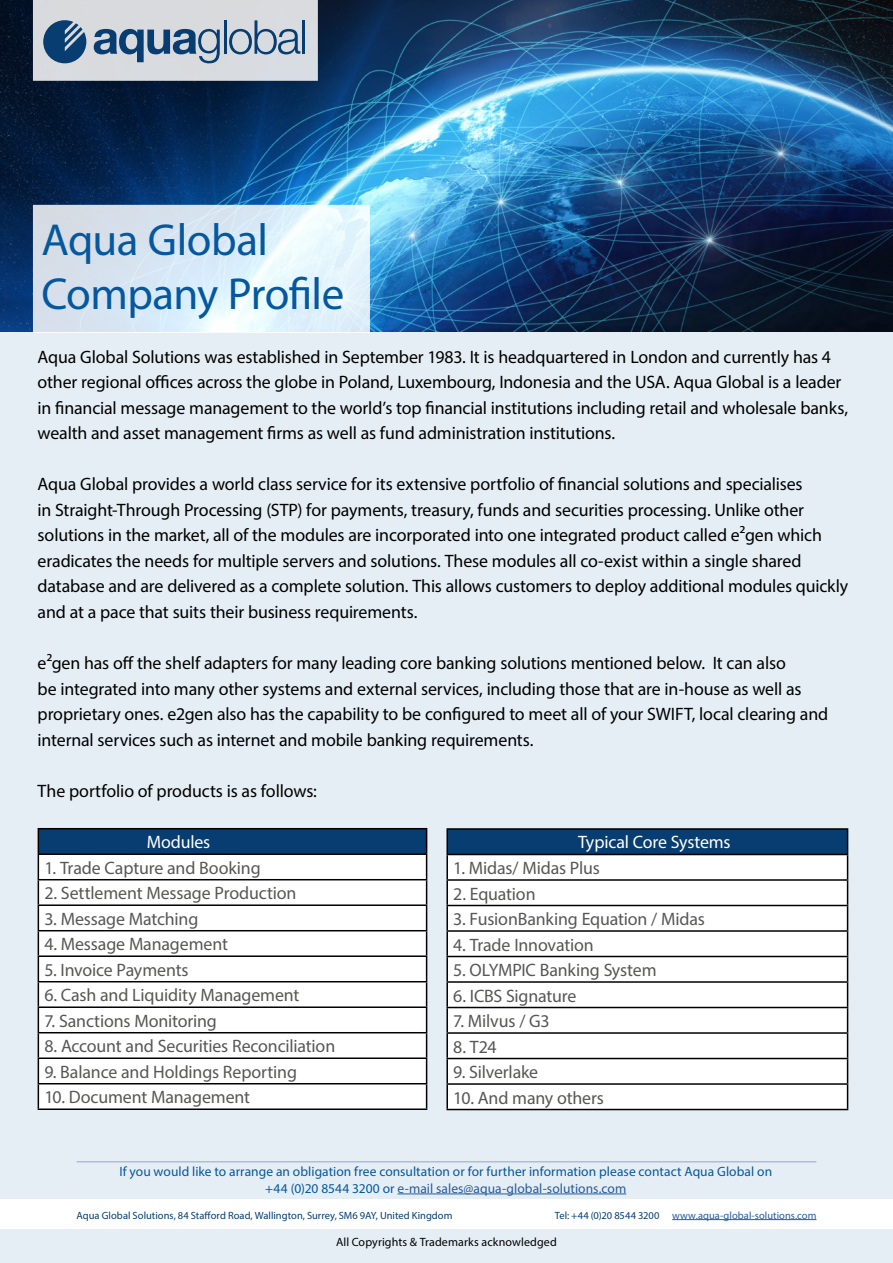
<style>
.page{position:relative;width:893px;height:1263px;background:#fff}
.page>*{position:absolute;margin:0;border:0;box-sizing:border-box;transform-origin:0 0}
.t1{font:45px/54px "Myriad Pro";letter-spacing:-.015em;color:#05589e}
.t2{font:18px/25.5px "Myriad Pro";letter-spacing:-.01em;color:#000}
.t3{font:18px "Myriad Pro";letter-spacing:-.01em;color:#575756}
.t4{font:18px "Myriad Pro";letter-spacing:-.01em;color:#fff}
.t5{font:13.5px/16.2px "Myriad Pro";letter-spacing:.005em;color:#05589e;text-align:center}
.t6{font:12px "Myriad Pro";letter-spacing:.01em;color:#000}
.t7{font:10.5px "Myriad Pro";letter-spacing:.005em;color:#073d70}
.t8{font:10.5px "Myriad Pro";letter-spacing:.005em;color:#275b9b}
.s1{color:#275b9b}
.s2{color:#073d70}
</style>
<div class="page">
<img style="left:0;top:0;width:893px;height:333px">
<div style="left:0;top:333px;width:893px;height:930px;background:#e6eef5"></div>
<div style="left:0;top:1199px;width:893px;height:30px;background:#fff"></div>
<hr style="left:672px;top:1219px;width:144px;height:1px;background:#275b9b">
<div style="left:38px;top:829px;width:389px;height:25px;background:#073d70"></div>
<div style="left:39px;top:855px;width:387px;height:253px;background:#fff"></div>
<hr style="left:38px;top:828px;width:389px;height:1px;background:#000">
<hr style="left:38px;top:853px;width:389px;height:2px;background:#000">
<hr style="left:38px;top:879px;width:389px;height:1px;background:#000">
<hr style="left:38px;top:904px;width:389px;height:2px;background:#000">
<hr style="left:38px;top:930px;width:389px;height:1px;background:#000">
<hr style="left:38px;top:955px;width:389px;height:2px;background:#000">
<hr style="left:38px;top:981px;width:389px;height:1px;background:#000">
<hr style="left:38px;top:1006px;width:389px;height:2px;background:#000">
<hr style="left:38px;top:1032px;width:389px;height:1px;background:#000">
<hr style="left:38px;top:1057px;width:389px;height:2px;background:#000">
<hr style="left:38px;top:1083px;width:389px;height:1px;background:#000">
<svg style="left:38px;top:829px;width:1px;height:279px"></svg>
<svg style="left:426px;top:829px;width:1px;height:279px"></svg>
<hr style="left:38px;top:1108px;width:389px;height:2px;background:#000">
<hr style="left:397px;top:1193px;width:229px;height:1px;background:#275b9b">
<hr style="left:77px;top:1161px;width:739px;height:1px;background:#94a3cf">
<svg style="left:33px;top:205px;width:337px;height:128px;background:#ddebf5"></svg>
<div style="left:33px;top:0;width:285px;height:81px;background:#d8dbde;border:2px solid #fff"></div>
<svg style="left:43px;top:20px;width:43px;height:43px"></svg>
<svg style="left:94px;top:29px;width:126px;height:34px"></svg>
<hr style="left:224px;top:20px;width:2px;height:34px;background:#073d70">
<svg style="left:229px;top:20px;width:71px;height:34px"></svg>
<hr style="left:302px;top:20px;width:3px;height:34px;background:#073d70">
<div style="left:447px;top:829px;width:401px;height:25px;background:#073d70"></div>
<div style="left:448px;top:855px;width:399px;height:254px;background:#fff"></div>
<hr style="left:446px;top:828px;width:402px;height:2px;background:#000">
<hr style="left:446px;top:830px;width:2px;height:24px;background:#000">
<hr style="left:446px;top:854px;width:402px;height:1px;background:#000">
<hr style="left:446px;top:855px;width:2px;height:24px;background:#000">
<hr style="left:446px;top:879px;width:402px;height:2px;background:#000">
<hr style="left:446px;top:881px;width:2px;height:24px;background:#000">
<hr style="left:446px;top:905px;width:402px;height:1px;background:#000">
<hr style="left:446px;top:906px;width:2px;height:24px;background:#000">
<hr style="left:446px;top:930px;width:402px;height:2px;background:#000">
<hr style="left:446px;top:932px;width:2px;height:24px;background:#000">
<hr style="left:446px;top:956px;width:402px;height:1px;background:#000">
<hr style="left:446px;top:957px;width:2px;height:24px;background:#000">
<hr style="left:446px;top:981px;width:402px;height:2px;background:#000">
<hr style="left:446px;top:983px;width:2px;height:24px;background:#000">
<hr style="left:446px;top:1007px;width:402px;height:1px;background:#000">
<hr style="left:446px;top:1008px;width:2px;height:24px;background:#000">
<hr style="left:446px;top:1032px;width:402px;height:2px;background:#000">
<hr style="left:446px;top:1034px;width:2px;height:24px;background:#000">
<hr style="left:446px;top:1058px;width:402px;height:1px;background:#000">
<hr style="left:446px;top:1059px;width:2px;height:24px;background:#000">
<hr style="left:446px;top:1083px;width:402px;height:2px;background:#000">
<hr style="left:446px;top:1085px;width:2px;height:24px;background:#000">
<svg style="left:847px;top:830px;width:1px;height:279px"></svg>
<hr style="left:446px;top:1109px;width:402px;height:1px;background:#000">
<h1 class="t1" style="left:41px;top:212px;width:304px">Aqua Global<br>Company Profile</h1>
<p class="t2" style="left:38px;top:344px;width:812px">Aqua Global Solutions was established in September 1983. It is headquartered in London and currently has 4 other regional offices across the globe in Poland, Luxembourg, Indonesia and the USA. Aqua Global is a leader in financial message management to the world’s top financial institutions including retail and wholesale banks, wealth and asset management firms as well as fund administration institutions.</p>
<p class="t2" style="left:38px;top:471px;width:812px">Aqua Global provides a world class service for its extensive portfolio of financial solutions and specialises<br>in Straight-Through Processing (STP) for payments, treasury, funds and securities processing. Unlike other solutions in the market, all of the modules are incorporated into one integrated product called e²gen which eradicates the needs for multiple servers and solutions. These modules all co-exist within a single shared database and are delivered as a complete solution. This allows customers to deploy additional modules quickly and at a pace that suits their business requirements.</p>
<p class="t2" style="left:38px;top:650px;width:792px">e²gen has off the shelf adapters for many leading core banking solutions mentioned below. It can also<br>be integrated into many other systems and external services, including those that are in-house as well as proprietary ones. e2gen also has the capability to be configured to meet all of your SWIFT, local clearing and internal services such as internet and mobile banking requirements.</p>
<p class="t2" style="left:38px;top:777px;width:281px">The portfolio of products is as follows:</p>
<p class="t4" style="left:147px;top:831px;width:65px">Modules</p>
<p class="t3" style="left:44px;top:856px;width:218px">1. Trade Capture and Booking</p>
<p class="t3" style="left:44px;top:882px;width:254px">2. Settlement Message Production</p>
<p class="t3" style="left:44px;top:907px;width:156px">3. Message Matching</p>
<p class="t3" style="left:44px;top:933px;width:185px">4. Message Management</p>
<p class="t3" style="left:44px;top:959px;width:146px">5. Invoice Payments</p>
<p class="t3" style="left:44px;top:984px;width:257px">6. Cash and Liquidity Management</p>
<p class="t3" style="left:44px;top:1010px;width:174px">7. Sanctions Monitoring</p>
<p class="t3" style="left:44px;top:1035px;width:292px">8. Account and Securities Reconciliation</p>
<p class="t3" style="left:44px;top:1061px;width:254px">9. Balance and Holdings Reporting</p>
<p class="t3" style="left:44px;top:1086px;width:207px">10. Document Management</p>
<p class="t4" style="left:578px;top:831px;width:154px">Typical Core Systems</p>
<p class="t3" style="left:453px;top:857px;width:148px">1. Midas/ Midas Plus</p>
<p class="t3" style="left:453px;top:882px;width:84px">2. Equation</p>
<p class="t3" style="left:453px;top:908px;width:253px">3. FusionBanking Equation / Midas</p>
<p class="t3" style="left:453px;top:933px;width:142px">4. Trade Innovation</p>
<p class="t3" style="left:453px;top:959px;width:205px">5. OLYMPIC Banking System</p>
<p class="t3" style="left:453px;top:984px;width:125px">6. ICBS Signature</p>
<p class="t3" style="left:453px;top:1010px;width:98px">7. Milvus / G3</p>
<p class="t3" style="left:453px;top:1035px;width:45px">8. T24</p>
<p class="t3" style="left:453px;top:1061px;width:86px">9. Silverlake</p>
<p class="t3" style="left:453px;top:1086px;width:152px">10. And many others</p>
<p class="t5" style="left:119px;top:1163px;width:654px">If you would like to arrange an obligation free consultation or for further information please contact Aqua Global on +44 (0)20 8544 3200 or <span class="s1">e-mail sales@aqua-global-solutions.com</span></p>
<p class="t7" style="left:77px;top:1209px;width:377px">Aqua Global Solutions, 84 Stafford Road, Wallington, Surrey, SM6 9AY, United Kingdom</p>
<p class="t8" style="left:555px;top:1208px;width:263px"><span class="s2">Tel: +44 (0)20 8544 3200</span> www.aqua-global-solutions.com</p>
<p class="t6" style="left:336px;top:1235px;width:222px">All Copyrights &amp; Trademarks acknowledged</p>
</div>
